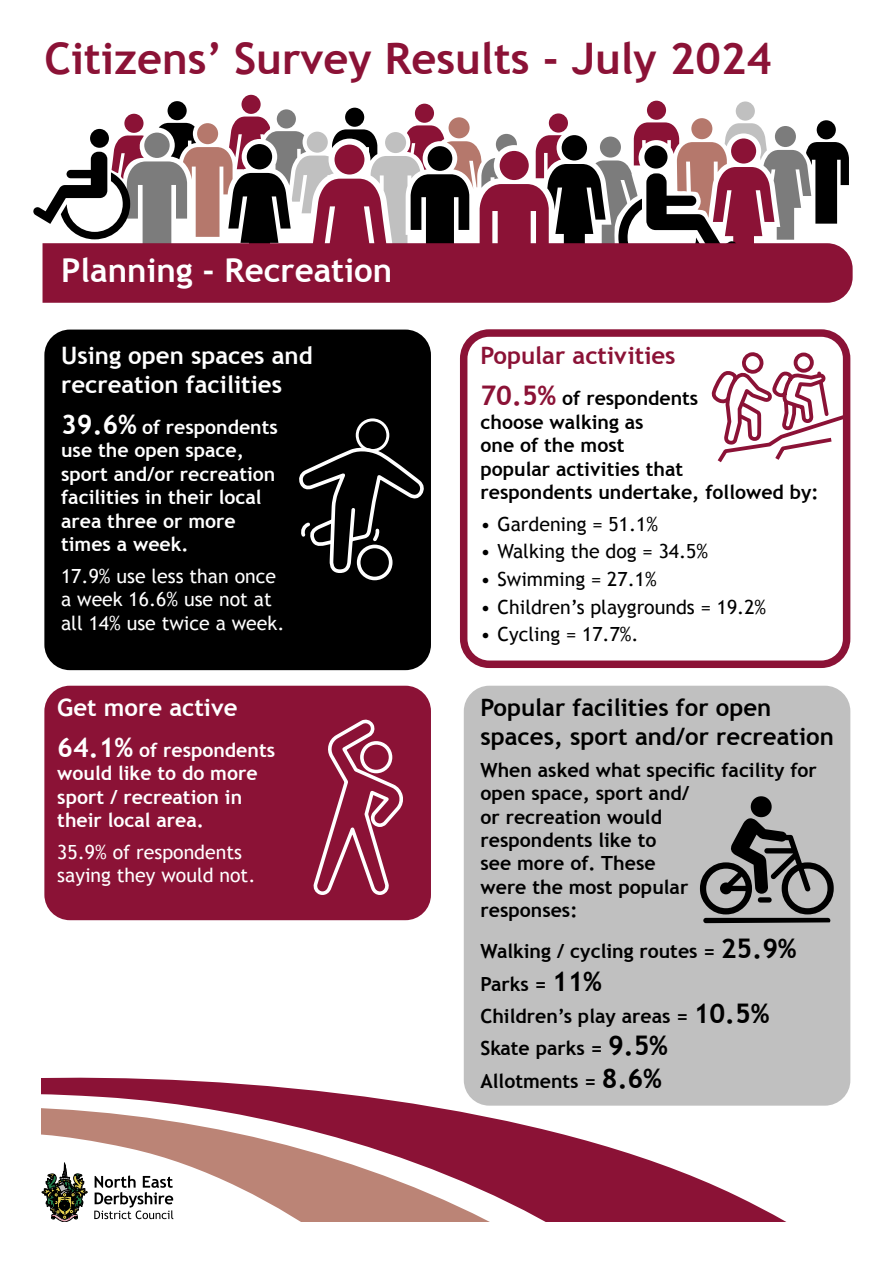
<style>
.page{position:relative;width:893px;height:1263px;background:#fff}
.page>*{position:absolute;margin:0;border:0;box-sizing:border-box;transform-origin:0 0}
.main_header{font:700 43.5px "Trebuchet MS";color:#8b1236}
.sub_header_white_22pt{font:700 33px "Trebuchet MS";color:#fff}
.sub_header_black_16pt{font:700 24px/28.8px "Trebuchet MS";color:#000}
.sub_header_white_16pt{font:700 24px/28.8px "Trebuchet MS";color:#fff}
.sub_header_red_16pt{font:700 24px "Trebuchet MS";color:#8b1236}
.body_text_black{font:700 19.5px/23.4px "Trebuchet MS";color:#000}
.body_text_white{font:700 19.5px/23.4px "Trebuchet MS";color:#fff}
.body_text_white_plain_13pt{font:19.5px/23.4px "Trebuchet MS";color:#fff}
.t1{font:19.5px "Trebuchet MS";color:#000}
.s1{font-size:27px}
.s2{font-size:27px;color:#8b1236}
</style>
<div class="page">
<svg style="left:33px;top:95px;width:816px;height:158px"></svg>
<div style="left:43px;top:243px;width:810px;height:60px;background:#8b1236"></div>
<div style="left:44px;top:330px;width:387px;height:340px;background:#000;border-radius:26px"></div>
<div style="left:44px;top:686px;width:387px;height:234px;background:#8b1236;border-radius:26px"></div>
<svg style="left:313px;top:719px;width:90px;height:176px"></svg>
<div style="left:460px;top:329px;width:390px;height:339px;border:8px solid #8b1236;border-radius:26px"></div>
<svg style="left:712px;top:352px;width:132px;height:110px"></svg>
<div style="left:357px;top:545px;width:35px;height:35px;border:4px solid #fff;border-radius:50%"></div>
<div style="left:356px;top:418px;width:33px;height:34px;border:3px solid #fff;border-radius:50%"></div>
<svg style="left:300px;top:445px;width:124px;height:130px"></svg>
<div style="left:464px;top:686px;width:386px;height:420px;background:#c0c0c0;border-radius:26px"></div>
<svg style="left:700px;top:796px;width:134px;height:127px"></svg>
<svg style="left:42px;top:1078px;width:788px;height:143px"></svg>
<svg style="left:42px;top:1123px;width:326px;height:99px"></svg>
<h1 class="main_header" style="left:44px;top:31px;width:729px">Citizens’ Survey Results - July 2024</h1>
<h2 class="sub_header_white_22pt" style="left:61px;top:250px;width:333px">Planning - Recreation</h2>
<h3 class="sub_header_white_16pt" style="left:61px;top:341px;width:253px">Using open spaces and recreation facilities</h3>
<p class="body_text_white" style="left:61px;top:415px;width:218px"><span class="s1">39.6%</span> of respondents use the open space, sport and/or recreation facilities in their local area three or more times a week.</p>
<p class="body_text_white_plain_13pt" style="left:61px;top:564px;width:225px">17.9% use less than once a week 16.6% use not at all 14% use twice a week.</p>
<h3 class="sub_header_white_16pt" style="left:57px;top:693px;width:182px">Get more active</h3>
<p class="body_text_white" style="left:57px;top:738px;width:219px"><span class="s1">64.1%</span> of respondents would like to do more sport / recreation in their local area.</p>
<p class="body_text_white_plain_13pt" style="left:57px;top:841px;width:200px">35.9% of respondents saying they would not.</p>
<h3 class="sub_header_red_16pt" style="left:480px;top:341px;width:197px">Popular activities</h3>
<p class="body_text_black" style="left:480px;top:387px;width:340px"><span class="s2">70.5%</span> of respondents<br>choose walking as<br>one of the most<br>popular activities that<br>respondents undertake, followed by:</p>
<p class="t1" style="left:480px;top:512px;width:179px">• Gardening = 51.1%</p>
<p class="t1" style="left:480px;top:540px;width:229px">• Walking the dog = 34.5%</p>
<p class="t1" style="left:480px;top:568px;width:178px">• Swimming = 27.1%</p>
<p class="t1" style="left:480px;top:595px;width:287px">• Children’s playgrounds = 19.2%</p>
<p class="t1" style="left:480px;top:623px;width:160px">• Cycling = 17.7%.</p>
<h3 class="sub_header_black_16pt" style="left:480px;top:693px;width:355px">Popular facilities for open spaces, sport and/or recreation</h3>
<p class="body_text_black" style="left:480px;top:758px;width:338px">When asked what specific facility for open space, sport and/<br>or recreation would<br>respondents like to<br>see more of. These<br>were the most popular<br>responses:</p>
<p class="body_text_black" style="left:480px;top:939px;width:318px">Walking / cycling routes = <span class="s1">25.9%</span></p>
<p class="body_text_black" style="left:480px;top:972px;width:123px">Parks = <span class="s1">11%</span></p>
<p class="body_text_black" style="left:480px;top:1004px;width:291px">Children’s play areas = <span class="s1">10.5%</span></p>
<p class="body_text_black" style="left:480px;top:1037px;width:189px">Skate parks = <span class="s1">9.5%</span></p>
<p class="body_text_black" style="left:480px;top:1069px;width:183px">Allotments = <span class="s1">8.6%</span></p>
</div>
